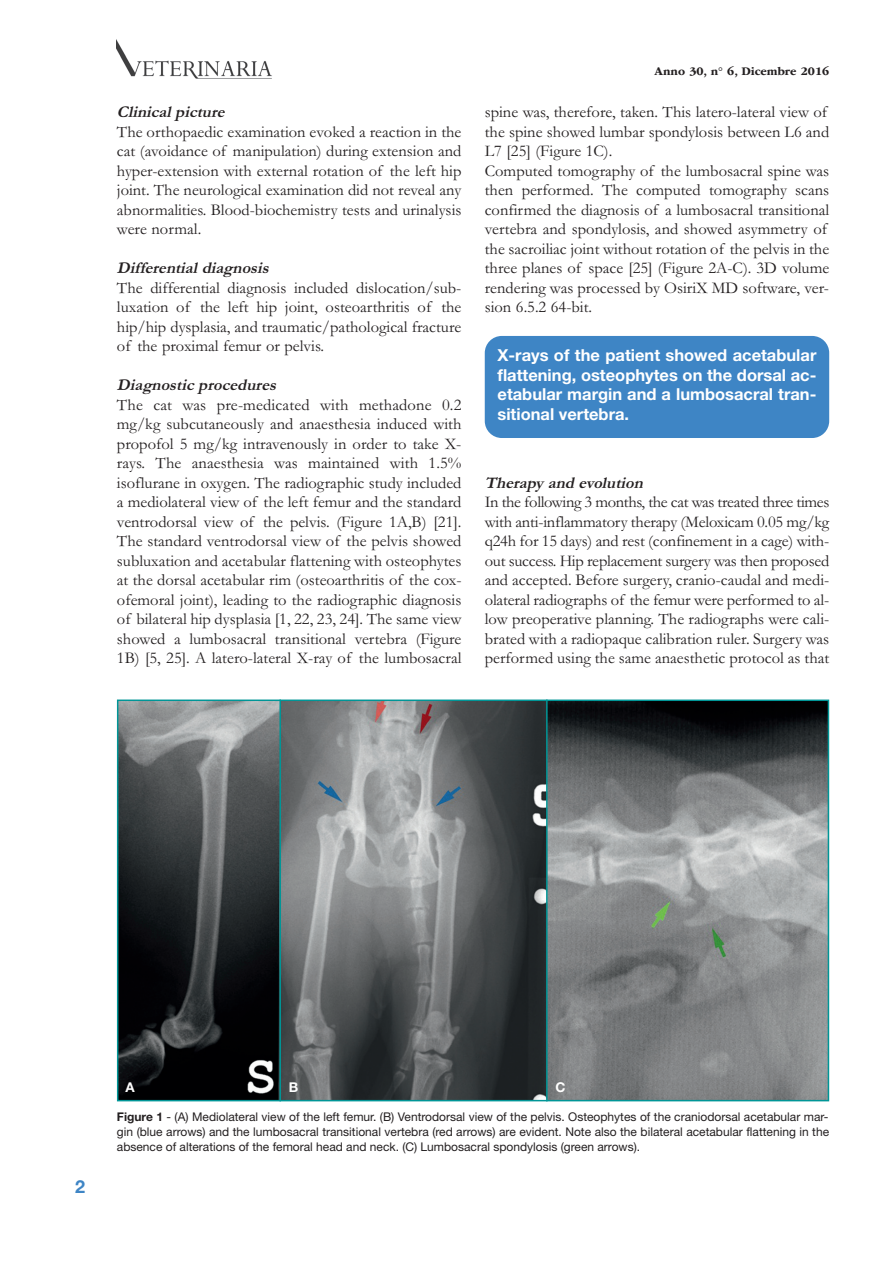
<style>
.page{position:relative;width:893px;height:1263px;background:#fff}
.page>*{position:absolute;margin:0;border:0;box-sizing:border-box;transform-origin:0 0}
.t1{font:700 18px "Helvetica Neue LT Std";color:#3e85c5}
.t2{font:16.5px/19.5px "Garamond";color:#231f20;text-align:justify}
.t3{font:700 16.5px/19.5px "Helvetica Neue LT Std";color:#fff;text-align:justify}
.t4{font:italic 700 16.5px "Garamond";color:#231f20}
.t5{font:700 13.5px "Helvetica Neue LT Std";color:#fff}
.t6{font:12px/15px "Helvetica Neue LT Std";color:#231f20;text-align:justify}
.t7{font:700 12px "ITC Garamond Std";color:#231f20}
.s1{font-weight:700}
</style>
<div class="page">
<img style="left:117px;top:40px;width:155px;height:39px">
<img style="left:120px;top:702px;width:706px;height:396px">
<div style="left:117px;top:699px;width:712px;height:402px;border:2px solid #009697"></div>
<hr style="left:279px;top:699px;width:2px;height:402px;background:#009697">
<hr style="left:546px;top:699px;width:2px;height:402px;background:#009697">
<div style="left:485px;top:336px;width:344px;height:102px;background:#3e85c5;border-radius:17px"></div>
<p class="t4" style="left:117px;top:105px;width:112px">Clinical p icture</p>
<p class="t2" style="left:117px;top:124px;width:346px">The orthopaedic examination evoked a reaction in the cat (avoidance of manipulation) during extension and hyper-extension with external rotation of the left hip joint. The neurological examination did not reveal any abnormalities. Blood-biochemistry tests and urinalysis were normal.</p>
<p class="t4" style="left:117px;top:261px;width:156px">Differential diagnosis</p>
<p class="t2" style="left:117px;top:280px;width:346px">The differential diagnosis included dislocation/sub&shy;luxation of the left hip joint, osteoarthritis of the hip/hip dysplasia, and traumatic/pathological fracture of the proximal femur or pelvis.</p>
<p class="t4" style="left:117px;top:378px;width:164px">Diagnostic procedures</p>
<p class="t2" style="left:117px;top:397px;width:346px">The cat was pre-medicated with methadone 0.2 mg/kg subcutaneously and anaesthesia induced with propofol 5 mg/kg intravenously in order to take X&shy;rays. The anaesthesia was maintained with 1.5% isoflurane in oxygen. The radiographic study included a mediolateral view of the left femur and the standard ventrodorsal view of the pelvis. (Figure 1A,B) [21].<br>The standard ventrodorsal view of the pelvis showed subluxation and acetabular flattening with osteophytes at the dorsal acetabular rim (osteoarthritis of the cox&shy;ofemoral joint), leading to the radiographic diagnosis of bilateral hip dysplasia [1, 22, 23, 24]. The same view showed a lumbosacral transitional vertebra (Figure 1B) [5, 25]. A latero-lateral X-ray of the lumbosacral</p>
<p class="t7" style="left:655px;top:64px;width:176px">Anno 30, n° 6, Dicembre 2016</p>
<p class="t2" style="left:485px;top:104px;width:346px;text-align:left">spine was, therefore, taken. This latero-lateral view of the spine showed lumbar spondylosis between L6 and L7 [25] (Figure 1C).<br>Computed tomography of the lumbosacral spine was then performed. The computed tomography scans confirmed the diagnosis of a lumbosacral transitional vertebra and spondylosis, and showed asymmetry of the sacroiliac joint without rotation of the pelvis in the three planes of space [25] (Figure 2A-C). 3D volume rendering was processed by OsiriX MD software, ver&shy;sion 6.5.2 64-bit.</p>
<p class="t3" style="left:497px;top:347px;width:320px">X-rays of the patient showed acetabular flattening, osteophytes on the dorsal ac&shy;etabular margin and a lumbosacral tran&shy;sitional vertebra.</p>
<p class="t4" style="left:485px;top:476px;width:163px">Therapy and evolution</p>
<p class="t2" style="left:485px;top:494px;width:346px">In the following 3 months, the cat was treated three times with anti-inflammatory therapy (Meloxicam 0.05 mg/kg q24h for 15 days) and rest (confinement in a cage) with&shy;out success. Hip replacement surgery was then proposed and accepted. Before surgery, cranio-caudal and medi&shy;olateral radiographs of the femur were performed to al&shy;low preoperative planning. The radiographs were cali&shy;brated with a radiopaque calibration ruler. Surgery was performed using the same anaesthetic protocol as that</p>
<p class="t1" style="left:75px;top:1180px;width:12px">2</p>
<p class="t5" style="left:125px;top:1082px;width:11px">A</p>
<p class="t5" style="left:289px;top:1082px;width:11px">B</p>
<p class="t5" style="left:555px;top:1082px;width:12px">C</p>
<p class="t6" style="left:117px;top:1110px;width:714px"><span class="s1">Figure 1</span> - (A) Mediolateral view of the left femur. (B) Ventrodorsal view of the pelvis. Osteophytes of the craniodorsal acetabular mar&shy;gin (blue arrows) and the lumbosacral transitional vertebra (red arrows) are evident. Note also the bilateral acetabular flattening in the absence of alterations of the femoral head and neck. (C) Lumbosacral spondylosis (green arrows).</p>
</div>
